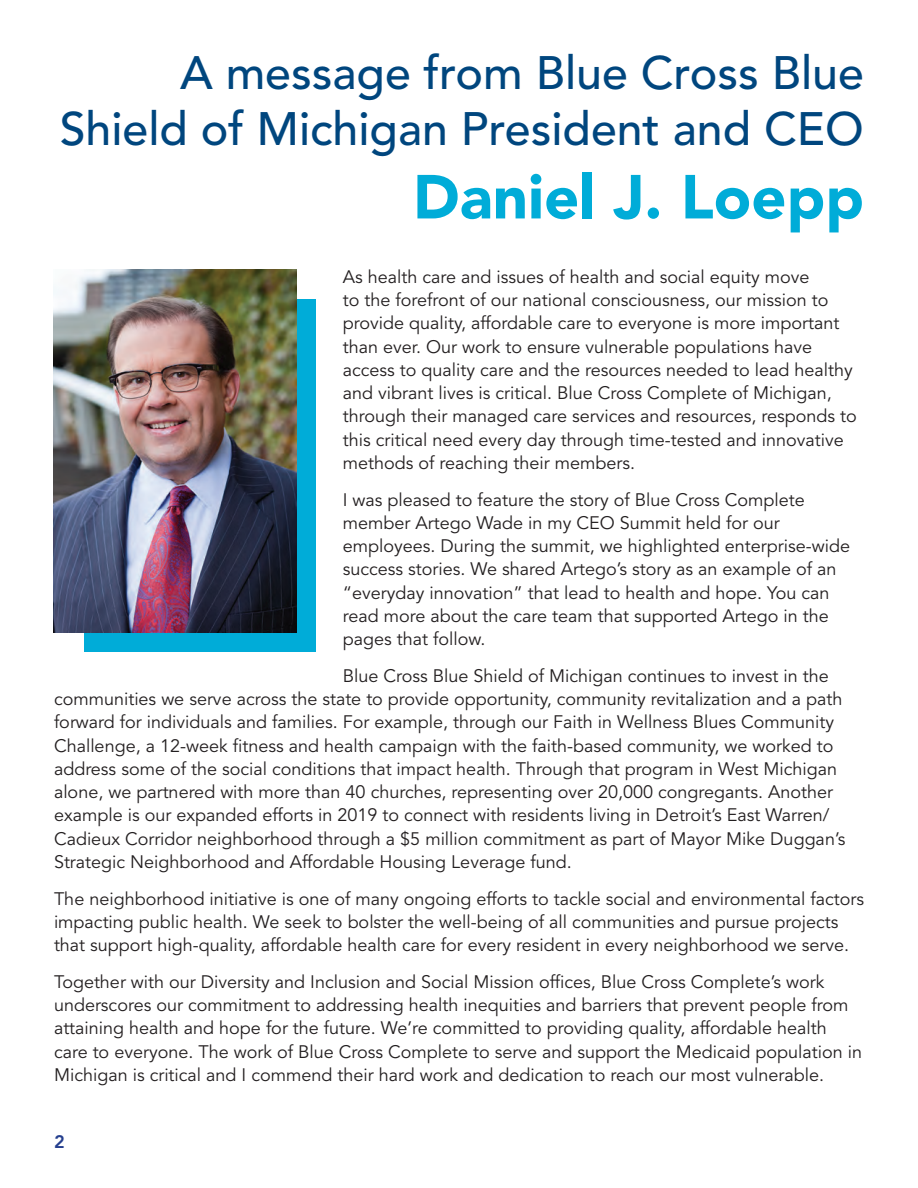
<style>
.page{position:relative;width:918px;height:1188px;background:#fff}
.page>*{position:absolute;margin:0;border:0;box-sizing:border-box;transform-origin:0 0}
.t1{font:900 61.5px "Avenir LT Std";color:#00acd8}
.t2{font:500 46.5px/55.8px "Avenir LT Std";color:#00467e;text-align:right}
.t3{font:18px/23.2px "Avenir LT Std";color:#231f20}
.t4{font:800 18px "Avenir LT Std";color:#253f8e}
</style>
<div class="page">
<div style="left:84px;top:299px;width:232px;height:353px;background:#00acd8"></div>
<img style="left:54px;top:269px;width:242px;height:364px">
<p class="t2" style="left:60px;top:46px;width:806px">A message from Blue Cross Blue<br>Shield of Michigan President and CEO</p>
<p class="t1" style="left:413px;top:160px;width:452px">Daniel J. Loepp</p>
<p class="t3" style="left:343px;top:265px;width:516px">As health care and issues of health and social equity move<br>to the forefront of our national consciousness, our mission to provide quality, affordable care to everyone is more important than ever. Our work to ensure vulnerable populations have access to quality care and the resources needed to lead healthy and vibrant lives is critical. Blue Cross Complete of Michigan, through their managed care services and resources, responds to this critical need every day through time-tested and innovative methods of reaching their members.</p>
<p class="t3" style="left:343px;top:488px;width:509px">I was pleased to feature the story of Blue Cross Complete member Artego Wade in my CEO Summit held for our employees. During the summit, we highlighted enterprise-wide success stories. We shared Artego’s story as an example of an “everyday innovation” that lead to health and hope. You can read more about the care team that supported Artego in the pages that follow.</p>
<p class="t3" style="left:54px;top:665px;width:793px;text-indent:289px">Blue Cross Blue Shield of Michigan continues to invest in the communities we serve across the state to provide opportunity, community revitalization and a path forward for individuals and families. For example, through our Faith in Wellness Blues Community Challenge, a 12-week fitness and health campaign with the faith-based community, we worked to address some of the social conditions that impact health. Through that program in West Michigan alone, we partnered with more than 40 churches, representing over 20,000 congregants. Another example is our expanded efforts in 2019 to connect with residents living in Detroit’s East Warren/ Cadieux Corridor neighborhood through a $5 million commitment as part of Mayor Mike Duggan’s Strategic Neighborhood and Affordable Housing Leverage fund.</p>
<p class="t3" style="left:54px;top:887px;width:812px">The neighborhood initiative is one of many ongoing efforts to tackle social and environmental factors impacting public health. We seek to bolster the well-being of all communities and pursue projects that support high-quality, affordable health care for every resident in every neighborhood we serve.</p>
<p class="t3" style="left:54px;top:971px;width:810px">Together with our Diversity and Inclusion and Social Mission offices, Blue Cross Complete’s work underscores our commitment to addressing health inequities and barriers that prevent people from attaining health and hope for the future. We’re committed to providing quality, affordable health care to everyone. The work of Blue Cross Complete to serve and support the Medicaid population in Michigan is critical and I commend their hard work and dedication to reach our most vulnerable.</p>
<p class="t4" style="left:54px;top:1131px;width:12px">2</p>
</div>
